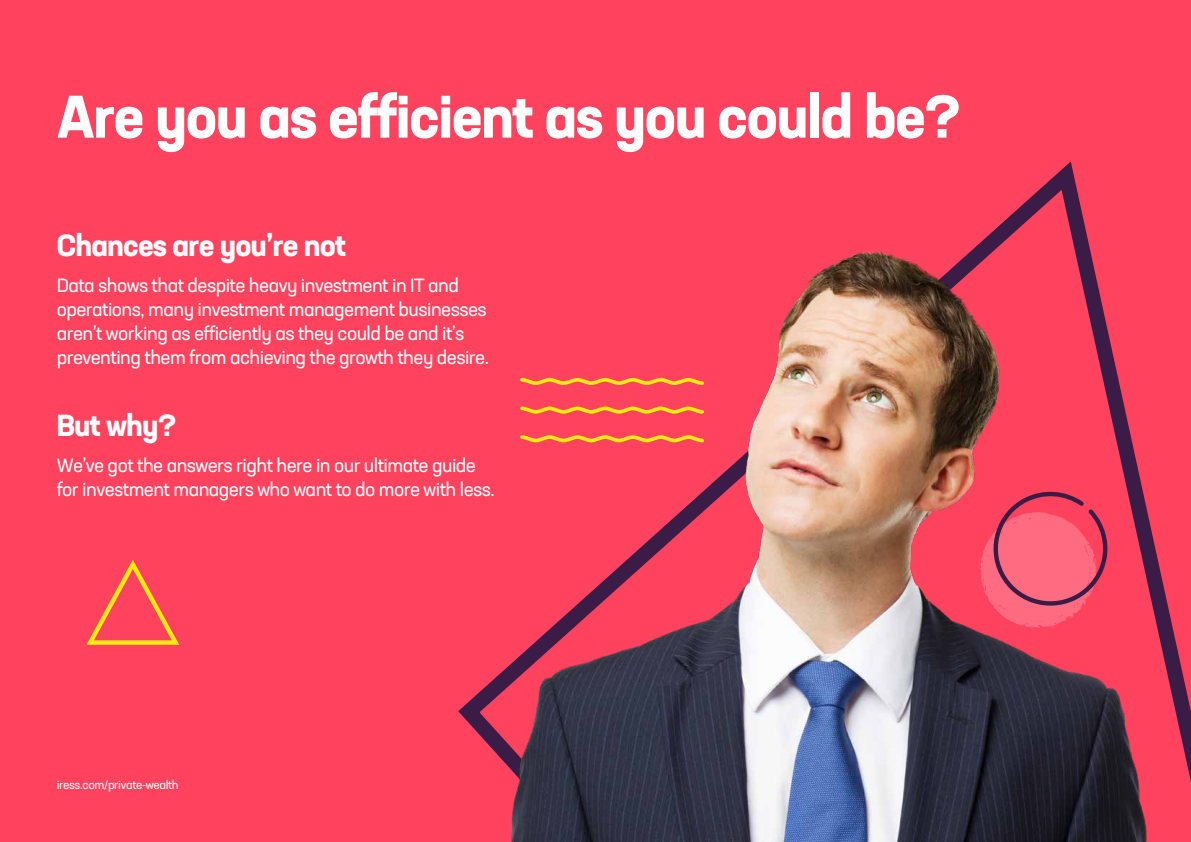
<style>
.page{position:relative;width:1191px;height:842px;background:#ff435f}
.page>*{position:absolute;margin:0;border:0;box-sizing:border-box;transform-origin:0 0}
.t1{font:700 59px "Neusa Next Std";letter-spacing:-.03em;color:#fff}
.t2{font:700 30px "Neusa Next Std";letter-spacing:-.03em;color:#fff}
.t3{font:19px/24px "Neusa Next Std";letter-spacing:-.03em;color:#fff}
.t4{font:12px "Neusa Next Std";letter-spacing:-.03em;color:#fff}
</style>
<div class="page">
<svg style="left:86px;top:560px;width:94px;height:85px"></svg>
<svg style="left:458px;top:161px;width:733px;height:621px"></svg>
<img style="left:492px;top:234px;width:668px;height:608px">
<h1 class="t1" style="left:57px;top:79px;width:906px">Are you as efficient as you could be?</h1>
<h2 class="t2" style="left:57px;top:226px;width:291px">Chances are you’re not</h2>
<p class="t3" style="left:57px;top:273px;width:434px">Data shows that despite heavy investment in IT and operations, many investment management businesses aren’t working as efficiently as they could be and it’s preventing them from achieving the growth they desire.</p>
<h2 class="t2" style="left:57px;top:406px;width:121px">But why?</h2>
<p class="t3" style="left:57px;top:453px;width:439px">We’ve got the answers right here in our ultimate guide for investment managers who want to do more with less.</p>
<p class="t4" style="left:57px;top:777px;width:124px">iress.com/private-wealth</p>
</div>
